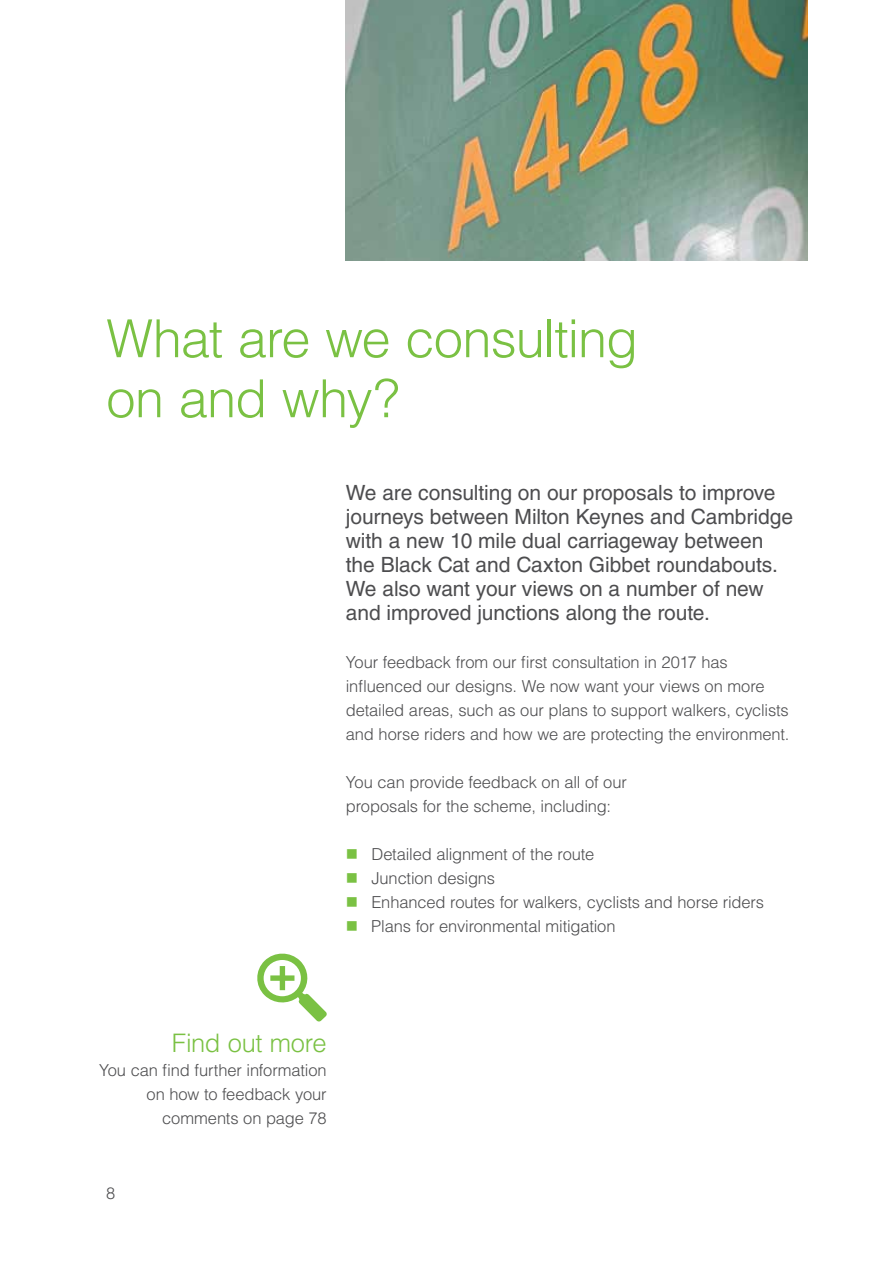
<style>
.page{position:relative;width:893px;height:1263px;background:#fff}
.page>*{position:absolute;margin:0;border:0;box-sizing:border-box;transform-origin:0 0}
.t1{font:300 52.5px/60px "Helvetica LT Std";letter-spacing:-.02em;color:#7ac143}
.t2{font:300 25.5px "Helvetica LT Std";letter-spacing:-.01em;color:#7ac143}
.t3{font:21px/24px "Helvetica LT Std";letter-spacing:-.005em;color:#4d4d4f}
.t4{font:300 16.5px/24px "Helvetica LT Std";letter-spacing:-.01em;color:#4d4d4f}
</style>
<div class="page">
<img style="left:346px;top:0;width:462px;height:260px">
<svg style="left:257px;top:953px;width:70px;height:69px"></svg>
<div style="left:264px;top:960px;width:37px;height:36px;background:#fff;border-radius:50%"></div>
<div style="left:270px;top:975px;width:24px;height:6px;background:#7ac143"></div>
<div style="left:280px;top:966px;width:5px;height:24px;background:#7ac143"></div>
<h1 class="t1" style="left:106px;top:308px;width:533px">What are we consulting on and why?</h1>
<p class="t3" style="left:346px;top:481px;width:449px">We are consulting on our proposals to improve journeys between Milton Keynes and Cambridge with a new 10 mile dual carriageway between the Black Cat and Caxton Gibbet roundabouts.<br>We also want your views on a number of new and improved junctions along the route.</p>
<p class="t4" style="left:346px;top:650px;width:445px">Your feedback from our first consultation in 2017 has influenced our designs. We now want your views on more detailed areas, such as our plans to support walkers, cyclists and horse riders and how we are protecting the environment.</p>
<p class="t4" style="left:346px;top:770px;width:283px">You can provide feedback on all of our proposals for the scheme, including:</p>
<p class="t4" style="left:371px;top:842px;width:394px">Detailed alignment of the route<br>Junction designs<br>Enhanced routes for walkers, cyclists and horse riders Plans for environmental mitigation</p>
<h2 class="t2" style="left:172px;top:1027px;width:156px">Find out more</h2>
<p class="t4" style="left:99px;top:1058px;width:229px;text-align:right">You can find further information on how to feedback your comments on page 78</p>
<p class="t4" style="left:106px;top:1181px;width:11px">8</p>
</div>
